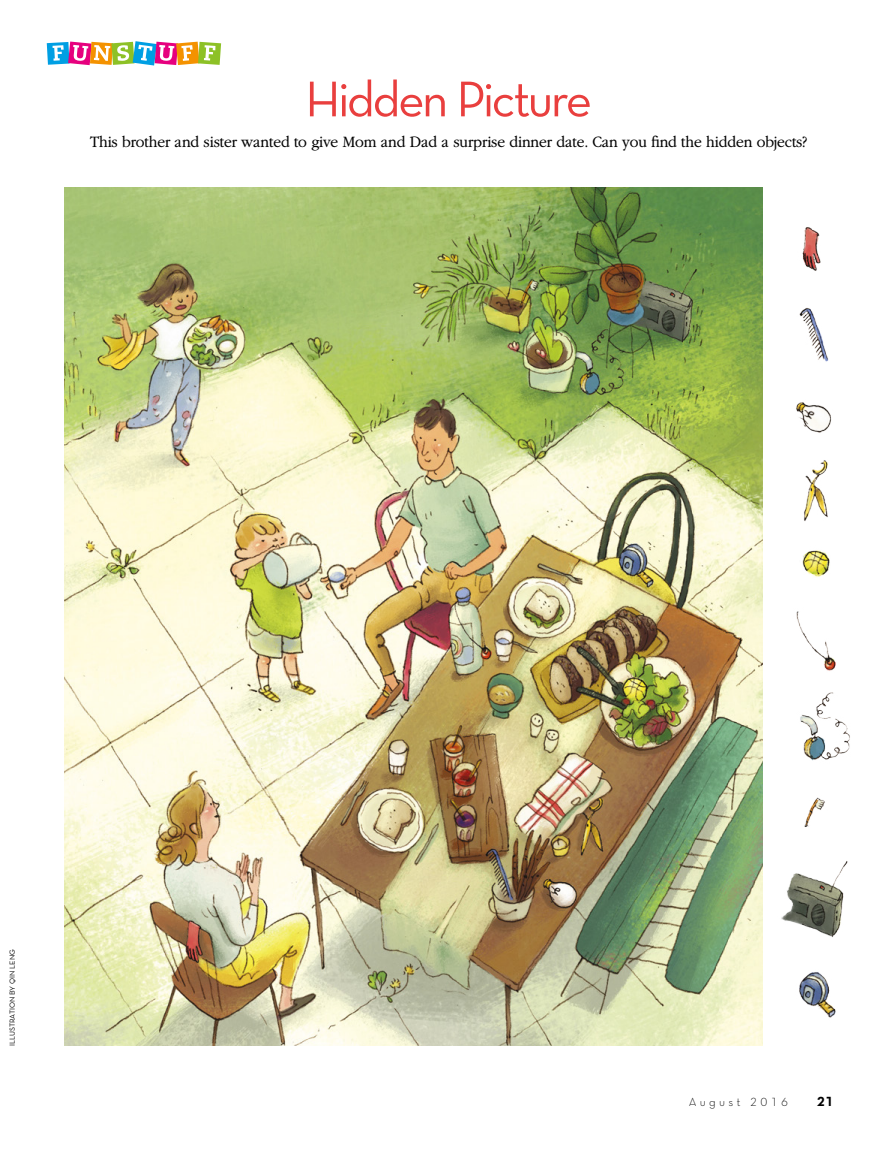
<style>
.page{position:relative;width:893px;height:1161px;background:#fff}
.page>*{position:absolute;margin:0;border:0;box-sizing:border-box;transform-origin:0 0}
.t1{font:51px "Neutralds Lat Book Alt";letter-spacing:-.05em;color:#e93f3e}
.ARTCL_para_first_reg{font:300 16.5px "Garamondlds Lat Plus";letter-spacing:-.01em;color:#000;scale:.95 1}
.Folio_R{font:13.5px "Neutralds Lat Bold Alt";color:#000}
.Folio_R-2{font:12px "Neutralds Lat Light Alt";letter-spacing:.28em;color:#000}
.t2{font:7.5px "Neutralds Lat Book Alt";color:#000}
</style>
<div class="page">
<svg style="left:47px;top:41px;width:174px;height:25px"></svg>
<img style="left:65px;top:187px;width:697px;height:859px">
<img style="left:802px;top:227px;width:19px;height:44px">
<img style="left:799px;top:308px;width:30px;height:54px">
<img style="left:796px;top:402px;width:36px;height:31px">
<img style="left:804px;top:460px;width:24px;height:61px">
<img style="left:802px;top:550px;width:28px;height:27px">
<img style="left:796px;top:611px;width:40px;height:60px">
<img style="left:800px;top:692px;width:50px;height:69px">
<img style="left:804px;top:797px;width:21px;height:30px">
<img style="left:781px;top:861px;width:67px;height:76px">
<img style="left:799px;top:972px;width:37px;height:46px">
<p class="t1" style="left:305px;top:60px;width:288px">Hidden Picture</p>
<p class="ARTCL_para_first_reg" style="left:90px;top:130px;width:756px">This brother and sister wanted to give Mom and Dad a surprise dinner date. Can you find the hidden objects?</p>
<p class="t2" style="left:7px;top:1046px;width:98px;rotate:-90deg">ILLUSTRATION BY QIN LENG</p>
<p class="Folio_R-2" style="left:689px;top:1093px;width:101px">August 2016</p>
<p class="Folio_R" style="left:817px;top:1090px;width:18px">21</p>
</div>
